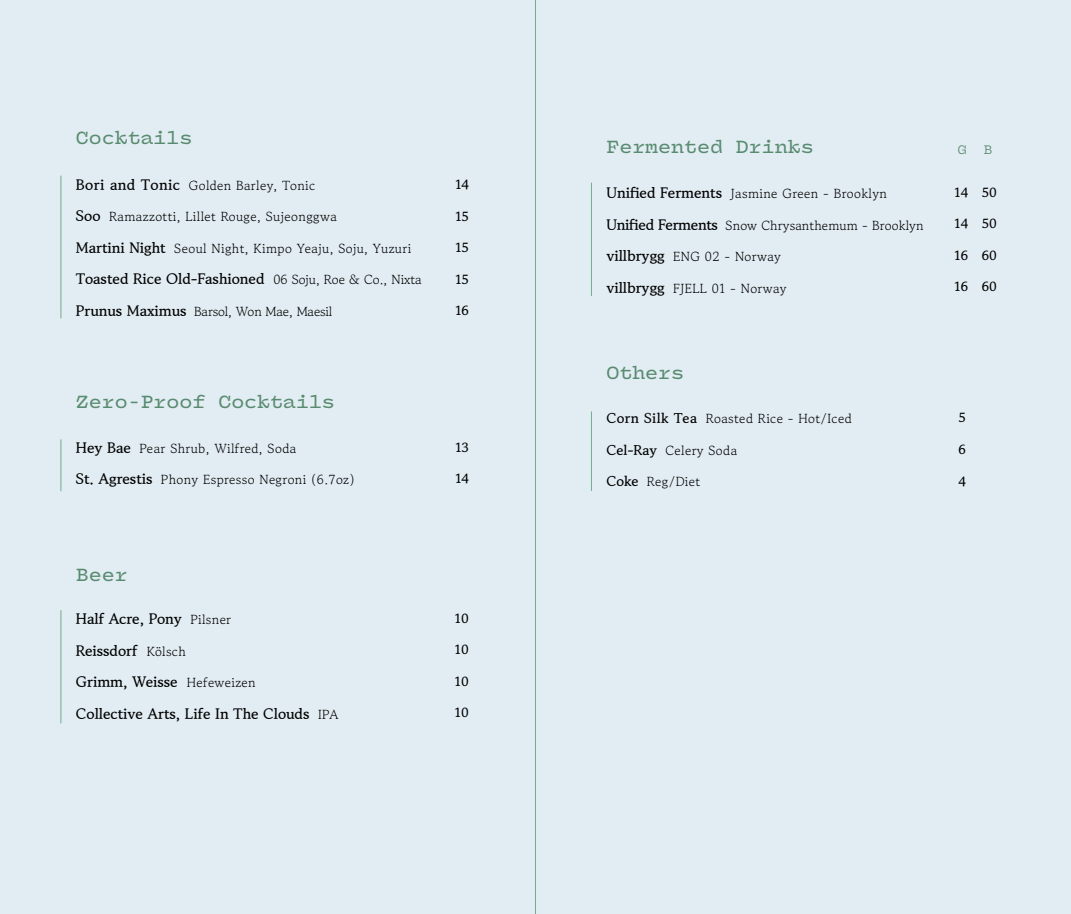
<style>
.page{position:relative;width:1071px;height:914px;background:#e2edf3}
.page>*{position:absolute;margin:0;border:0;box-sizing:border-box;transform-origin:0 0}
.t1{font:500 17.5px "Panel Mono";color:#598b70}
.t2{font:700 14.88px/31.5px "Gowun Batang";color:#000}
.t3{font:13.12px "Gowun Batang";letter-spacing:.03em;color:#000}
.t4{font:13.12px "Gowun Batang";letter-spacing:.01em;color:#000}
.t5{font:700 13.12px "Gowun Batang";color:#000}
.t6{font:13.12px "Gowun Batang";letter-spacing:-.01em;color:#000}
.t7{font:12.25px "Panel Mono";color:#598b70}
.s1{font-weight:700;font-size:14.88px}
.s2{font-weight:400;font-size:13.12px}
.s3{font-weight:700;font-size:14px}
</style>
<div class="page">
<hr style="left:591px;top:183px;width:1px;height:113px;background:#75ab8d">
<hr style="left:591px;top:411px;width:1px;height:80px;background:#75ab8d">
<hr style="left:60px;top:439px;width:1px;height:52px;background:#75ab8d">
<hr style="left:60px;top:176px;width:1px;height:142px;background:#75ab8d">
<hr style="left:60px;top:610px;width:1px;height:113px;background:#75ab8d">
<hr style="left:535px;top:0;width:1px;height:914px;background:#75ab8d">
<h1 class="t1" style="left:76px;top:128px;width:118px">Cocktails</h1>
<p class="t3" style="left:76px;top:175px;width:241px"><span class="s1">Bori and Tonic</span> Golden Barley, Tonic</p>
<p class="t3" style="left:76px;top:207px;width:263px"><span class="s1">Soo</span> Ramazzotti, Lillet Rouge, Sujeonggwa</p>
<p class="t3" style="left:76px;top:238px;width:337px"><span class="s1">Martini Night</span> Seoul Night, Kimpo Yeaju, Soju, Yuzuri</p>
<p class="t2" style="left:76px;top:262px;width:347px">Toasted Rice Old-Fashioned <span class="s2">06 Soju, Roe &amp; Co., Nixta</span></p>
<p class="t6" style="left:76px;top:301px;width:258px"><span class="s1">Prunus Maximus</span> Barsol, Won Mae, Maesil</p>
<h1 class="t1" style="left:76px;top:391px;width:260px">Zero-Proof Cocktails</h1>
<p class="t3" style="left:76px;top:439px;width:222px"><span class="s1">Hey Bae</span> Pear Shrub, Wilfred, Soda</p>
<p class="t3" style="left:76px;top:470px;width:280px"><span class="s1">St. Agrestis</span> Phony Espresso Negroni (6.7oz)</p>
<p class="t5" style="left:455px;top:175px;width:15px">14</p>
<p class="t5" style="left:455px;top:206px;width:15px">15</p>
<p class="t5" style="left:455px;top:238px;width:15px">15</p>
<p class="t5" style="left:455px;top:269px;width:15px">15</p>
<p class="t5" style="left:455px;top:301px;width:15px">16</p>
<p class="t5" style="left:455px;top:437px;width:15px">13</p>
<p class="t5" style="left:455px;top:468px;width:15px">14</p>
<h1 class="t1" style="left:76px;top:564px;width:53px">Beer</h1>
<p class="t2" style="left:76px;top:602px;width:264px">Half Acre, Pony <span class="s2">Pilsner<br></span>Reissdorf <span class="s2">Kölsch<br></span>Grimm, Weisse <span class="s2">Hefeweizen<br></span>Collective Arts, Life In The Clouds <span class="s2">IPA</span></p>
<p class="t5" style="left:455px;top:608px;width:16px">10</p>
<p class="t5" style="left:455px;top:640px;width:16px">10</p>
<p class="t5" style="left:455px;top:671px;width:16px">10</p>
<p class="t5" style="left:455px;top:703px;width:16px">10</p>
<h1 class="t1" style="left:606px;top:137px;width:209px">Fermented Drinks</h1>
<p class="t3" style="left:606px;top:184px;width:282px"><span class="s1">Unified Ferments</span> Jasmine Green - Brooklyn</p>
<p class="t4" style="left:606px;top:216px;width:319px"><span class="s1">Unified Ferments</span> Snow Chrysanthemum - Brooklyn</p>
<p class="t3" style="left:606px;top:247px;width:176px"><span class="s1">villbrygg</span> ENG 02 - Norway</p>
<p class="t3" style="left:606px;top:279px;width:182px"><span class="s1">villbrygg</span> FJELL 01 - Norway</p>
<h1 class="t1" style="left:606px;top:362px;width:79px">Others</h1>
<p class="t3" style="left:606px;top:409px;width:247px"><span class="s3">Corn Silk Tea</span> Roasted Rice - Hot/Iced</p>
<p class="t3" style="left:606px;top:440px;width:132px"><span class="s3">Cel-Ray</span> Celery Soda</p>
<p class="t3" style="left:606px;top:472px;width:95px"><span class="s3">Coke</span> Reg/Diet</p>
<p class="t7" style="left:958px;top:142px;width:11px">G</p>
<p class="t7" style="left:984px;top:142px;width:11px">B</p>
<p class="t5" style="left:954px;top:182px;width:15px">14</p>
<p class="t5" style="left:954px;top:214px;width:15px">14</p>
<p class="t5" style="left:954px;top:245px;width:15px">16</p>
<p class="t5" style="left:954px;top:277px;width:15px">16</p>
<p class="t5" style="left:982px;top:182px;width:17px">50</p>
<p class="t5" style="left:982px;top:214px;width:17px">50</p>
<p class="t5" style="left:982px;top:245px;width:17px">60</p>
<p class="t5" style="left:982px;top:277px;width:17px">60</p>
<p class="t5" style="left:958px;top:408px;width:9px">5</p>
<p class="t5" style="left:958px;top:439px;width:9px">6</p>
<p class="t5" style="left:958px;top:471px;width:9px">4</p>
</div>
